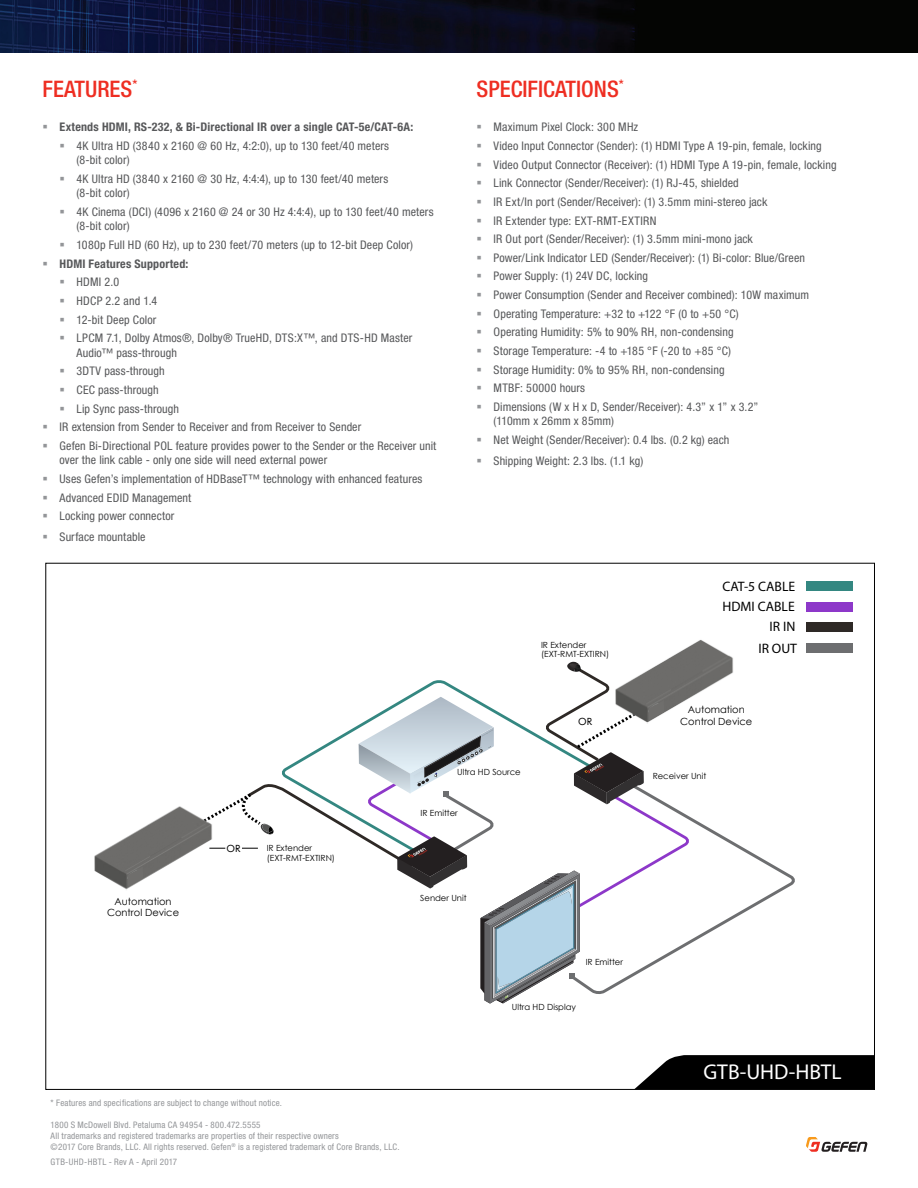
<style>
.page{position:relative;width:918px;height:1188px;background:#fff}
.page>*{position:absolute;margin:0;border:0;box-sizing:border-box;transform-origin:0 0}
.SubTITLES{font:500 condensed 22.8px "Helvetica Neue LT Std";color:#ee2e22}
.t1{font:italic 900 condensed 21.45px "Futura BT";color:#fff}
.t2{font:italic 900 condensed 13.65px/21.6px "Futura BT";color:#000;text-align:right}
.t3{font:condensed 11.85px/14.4px "Helvetica Neue LT Std";letter-spacing:.01em;color:#57585a}
.t4{font:700 condensed 11.85px "Helvetica Neue LT Std";letter-spacing:.015em;color:#57585a}
.t5{font:condensed 11.85px "Helvetica Neue LT Std";letter-spacing:.03em;color:#57585a}
.t6{font:9.9px/11.9px "Century Gothic";color:#000;text-align:center}
.t7{font:9.9px "Futura BT";color:#000}
.g_-_product_bullets{font:condensed 9px "Helvetica Neue LT Std";letter-spacing:.02em;color:#939598}
.t8{font:8.4px/9.9px "Century Gothic";color:#000}
.s1{color:#939598}
</style>
<div class="page">
<img style="left:0;top:0;width:918px;height:53px">
<svg style="left:806px;top:1137px;width:62px;height:15px"></svg>
<div style="left:806px;top:622px;width:47px;height:10px;background:#2e2926"></div>
<div style="left:806px;top:643px;width:47px;height:10px;background:#6d6e70"></div>
<div style="left:807px;top:581px;width:46px;height:10px;background:#348781"></div>
<div style="left:807px;top:602px;width:46px;height:9px;background:#8d38c9"></div>
<svg style="left:692px;top:818px;width:103px;height:125px"></svg>
<svg style="left:635px;top:1055px;width:238px;height:33px;background:#161616"></svg>
<img style="left:94px;top:806px;width:99px;height:84px">
<svg style="left:128px;top:867px;width:15px;height:20px"></svg>
<img style="left:662px;top:640px;width:71px;height:57px">
<svg style="left:193px;top:662px;width:499px;height:342px"></svg>
<p class="SubTITLES" style="left:43px;top:75px;width:96px">FEATURES<sup>*</sup></p>
<p class="t4" style="left:43px;top:120px;width:372px"><span class="s1">▪</span> Extends HDMI, RS-232, &amp; Bi-Directional IR over a single CAT-5e/CAT-6A:</p>
<p class="t3" style="left:77px;top:138px;width:314px;text-indent:-17px"><span class="s1">▪</span> 4K Ultra HD (3840 x 2160 @ 60 Hz, 4:2:0), up to 130 feet/40 meters (8-bit color)</p>
<p class="t3" style="left:77px;top:172px;width:313px;text-indent:-17px"><span class="s1">▪</span> 4K Ultra HD (3840 x 2160 @ 30 Hz, 4:4:4), up to 130 feet/40 meters (8-bit color)</p>
<p class="t3" style="left:77px;top:205px;width:359px;text-indent:-17px"><span class="s1">▪</span> 4K Cinema (DCI) (4096 x 2160 @ 24 or 30 Hz 4:4:4), up to 130 feet/40 meters (8-bit color)</p>
<p class="t3" style="left:60px;top:238px;width:355px"><span class="s1">▪</span> 1080p Full HD (60 Hz), up to 230 feet/70 meters (up to 12-bit Deep Color)</p>
<p class="t4" style="left:43px;top:256px;width:147px"><span class="s1">▪</span> HDMI Features Supported:</p>
<p class="t3" style="left:60px;top:275px;width:61px"><span class="s1">▪</span> HDMI 2.0</p>
<p class="t3" style="left:60px;top:294px;width:99px"><span class="s1">▪</span> HDCP 2.2 and 1.4</p>
<p class="t3" style="left:60px;top:312px;width:98px"><span class="s1">▪</span> 12-bit Deep Color</p>
<p class="t3" style="left:77px;top:331px;width:337px;text-indent:-17px"><span class="s1">▪</span> LPCM 7.1, Dolby Atmos®, Dolby® TrueHD, DTS:X™, and DTS-HD Master<br>Audio™ pass-through</p>
<p class="t3" style="left:60px;top:364px;width:107px"><span class="s1">▪</span> 3DTV pass-through</p>
<p class="t3" style="left:60px;top:383px;width:101px"><span class="s1">▪</span> CEC pass-through</p>
<p class="t3" style="left:60px;top:401px;width:121px"><span class="s1">▪</span> Lip Sync pass-through</p>
<p class="t3" style="left:43px;top:420px;width:320px"><span class="s1">▪</span> IR extension from Sender to Receiver and from Receiver to Sender</p>
<p class="t3" style="left:60px;top:439px;width:378px;text-indent:-17px"><span class="s1">▪</span> Gefen Bi-Directional POL feature provides power to the Sender or the Receiver unit over the link cable - only one side will need external power</p>
<p class="t3" style="left:43px;top:472px;width:381px"><span class="s1">▪</span> Uses Gefen’s implementation of HDBaseT™ technology with enhanced features</p>
<p class="t3" style="left:43px;top:490px;width:150px"><span class="s1">▪</span> Advanced EDID Management</p>
<p class="t3" style="left:43px;top:509px;width:133px"><span class="s1">▪</span> Locking power connector</p>
<p class="t3" style="left:43px;top:529px;width:105px"><span class="s1">▪</span> Surface mountable</p>
<p class="SubTITLES" style="left:477px;top:75px;width:149px">SPECIFICATIONS<sup>*</sup></p>
<p class="t3" style="left:477px;top:120px;width:163px"><span class="s1">▪</span> Maximum Pixel Clock: 300 MHz</p>
<p class="t3" style="left:477px;top:138px;width:347px"><span class="s1">▪</span> Video Input Connector (Sender): (1) HDMI Type A 19-pin, female, locking</p>
<p class="t3" style="left:477px;top:157px;width:362px"><span class="s1">▪</span> Video Output Connector (Receiver): (1) HDMI Type A 19-pin, female, locking</p>
<p class="t3" style="left:477px;top:176px;width:264px"><span class="s1">▪</span> Link Connector (Sender/Receiver): (1) RJ-45, shielded</p>
<p class="t3" style="left:477px;top:194px;width:292px"><span class="s1">▪</span> IR Ext/In port (Sender/Receiver): (1) 3.5mm mini-stereo jack</p>
<p class="t5" style="left:477px;top:213px;width:181px"><span class="s1">▪</span> IR Extender type: EXT-RMT-EXTIRN</p>
<p class="t3" style="left:477px;top:232px;width:278px"><span class="s1">▪</span> IR Out port (Sender/Receiver): (1) 3.5mm mini-mono jack</p>
<p class="t3" style="left:477px;top:250px;width:330px"><span class="s1">▪</span> Power/Link Indicator LED (Sender/Receiver): (1) Bi-color: Blue/Green</p>
<p class="t3" style="left:477px;top:269px;width:173px"><span class="s1">▪</span> Power Supply: (1) 24V DC, locking</p>
<p class="t3" style="left:477px;top:288px;width:334px"><span class="s1">▪</span> Power Consumption (Sender and Receiver combined): 10W maximum</p>
<p class="t3" style="left:477px;top:306px;width:264px"><span class="s1">▪</span> Operating Temperature: +32 to +122 °F (0 to +50 °C)</p>
<p class="t3" style="left:477px;top:325px;width:259px"><span class="s1">▪</span> Operating Humidity: 5% to 90% RH, non-condensing</p>
<p class="t3" style="left:477px;top:344px;width:256px"><span class="s1">▪</span> Storage Temperature: -4 to +185 °F (-20 to +85 °C)</p>
<p class="t3" style="left:477px;top:362px;width:250px"><span class="s1">▪</span> Storage Humidity: 0% to 95% RH, non-condensing</p>
<p class="t3" style="left:477px;top:381px;width:110px"><span class="s1">▪</span> MTBF: 50000 hours</p>
<p class="t3" style="left:494px;top:400px;width:267px;text-indent:-17px"><span class="s1">▪</span> Dimensions (W x H x D, Sender/Receiver): 4.3” x 1” x 3.2” (110mm x 26mm x 85mm)</p>
<p class="t3" style="left:477px;top:433px;width:254px"><span class="s1">▪</span> Net Weight (Sender/Receiver): 0.4 lbs. (0.2 kg) each</p>
<p class="t3" style="left:477px;top:453px;width:168px"><span class="s1">▪</span> Shipping Weight: 2.3 lbs. (1.1 kg)</p>
<p class="t8" style="left:541px;top:639px;width:70px">IR Extender (EXT-RMT-EXTIRN)</p>
<p class="t8" style="left:457px;top:767px;width:65px">Ultra HD Source</p>
<p class="t7" style="left:578px;top:716px;width:15px">OR</p>
<p class="t2" style="left:722px;top:577px;width:74px;line-height:19.8px;text-align:left">CAT-5 CABLE<br>HDMI CABLE</p>
<p class="t2" style="left:758px;top:616px;width:40px">IR IN<br>IR OUT</p>
<p class="t6" style="left:680px;top:703px;width:74px">Automation<br>Control Device</p>
<p class="t8" style="left:653px;top:771px;width:55px">Receiver Unit</p>
<p class="t6" style="left:107px;top:895px;width:74px">Automation<br>Control Device</p>
<p class="t7" style="left:226px;top:842px;width:15px">OR</p>
<p class="t8" style="left:267px;top:843px;width:70px">IR Extender (EXT-RMT-EXTIRN)</p>
<p class="t8" style="left:420px;top:808px;width:39px">IR Emitter</p>
<p class="t8" style="left:420px;top:893px;width:48px">Sender Unit</p>
<p class="g_-_product_bullets" style="left:51px;top:1098px;width:233px">* Features and specifications are subject to change without notice.</p>
<p class="g_-_product_bullets" style="left:51px;top:1120px;width:211px">1800 S McDowell Blvd. Petaluma CA 94954 - 800.472.5555</p>
<p class="g_-_product_bullets" style="left:51px;top:1130px;width:290px">All trademarks and registered trademarks are properties of their respective owners</p>
<p class="g_-_product_bullets" style="left:51px;top:1141px;width:351px">©2017 Core Brands, LLC. All rights reserved. Gefen<sup>®</sup> is a registered trademark of Core Brands, LLC.</p>
<p class="g_-_product_bullets" style="left:51px;top:1157px;width:128px">GTB-UHD-HBTL - Rev A - April 2017</p>
<p class="t8" style="left:586px;top:957px;width:39px">IR Emitter</p>
<p class="t8" style="left:512px;top:1002px;width:66px">Ultra HD Display</p>
<p class="t1" style="left:703px;top:1059px;width:140px">GTB-UHD-HBTL</p>
</div>
